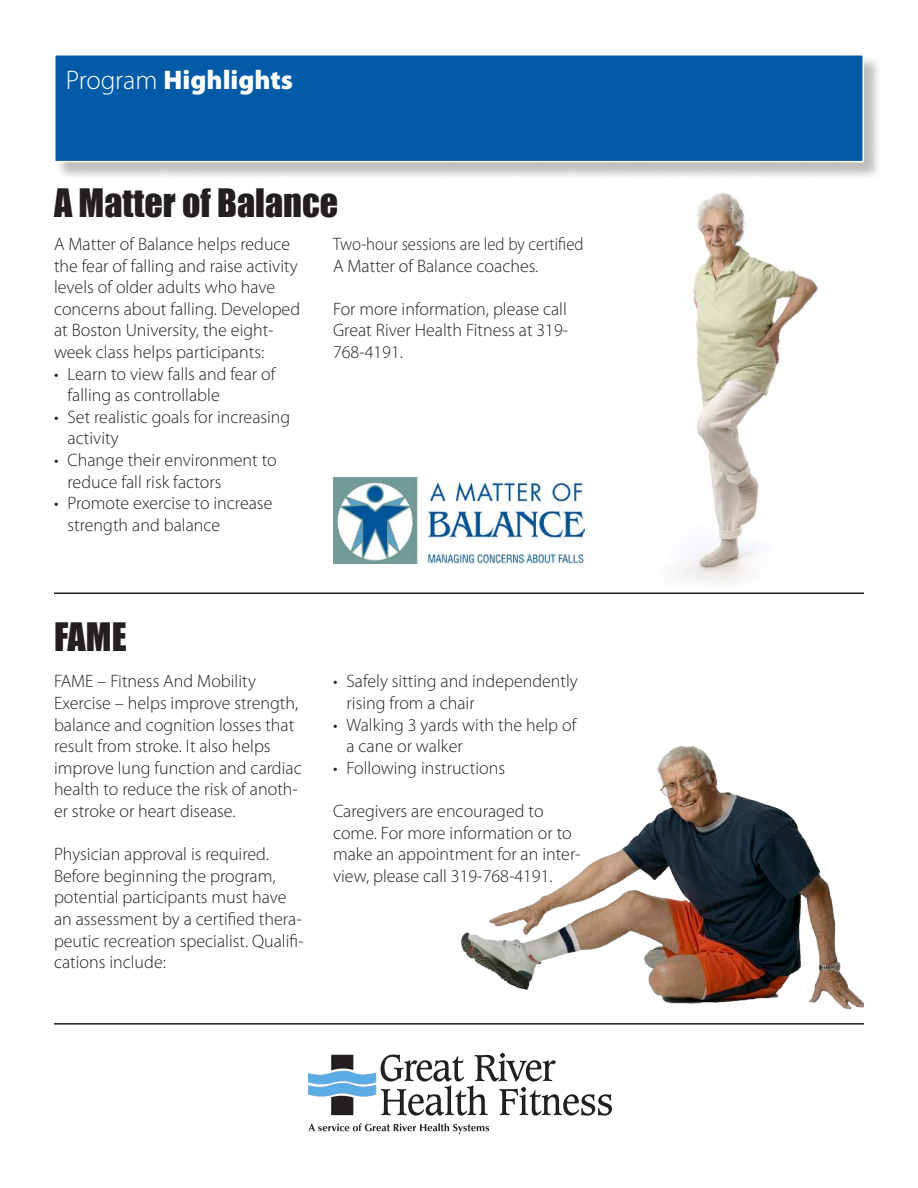
<style>
.page{position:relative;width:918px;height:1188px;background:#fff}
.page>*{position:absolute;margin:0;border:0;box-sizing:border-box;transform-origin:0 0}
.Head{font:36px "Impact";color:#231f20}
.t1{font:900 27px "Myriad Pro";color:#fff}
.body{font:300 18px/21.6px "Myriad Pro";color:#231f20}
.bullet{font:300 18px/21.6px "Myriad Pro";color:#231f20}
.body-2{font:300 18px/21.6px "Myriad Pro";color:#231f20;scale:.93 1}
.s1{font-weight:300}
</style>
<div class="page">
<img style="left:681px;top:193px;width:137px;height:391px">
<div style="left:55px;top:55px;width:827px;height:125px;background:#231f20;opacity:.3"></div>
<div style="left:54px;top:54px;width:810px;height:108px;background:#015ba7;border:2px solid #fff"></div>
<svg style="left:308px;top:1053px;width:304px;height:63px"></svg>
<svg style="left:308px;top:1123px;width:181px;height:11px"></svg>
<img style="left:333px;top:477px;width:252px;height:87px">
<hr style="left:54px;top:592px;width:810px;height:2px;background:#231f20">
<hr style="left:54px;top:1023px;width:810px;height:2px;background:#231f20">
<img style="left:388px;top:746px;width:477px;height:279px">
<p class="t1" style="left:66px;top:61px;width:229px"><span class="s1">Program</span> Highlights</p>
<p class="Head" style="left:54px;top:175px;width:286px">A Matter of Balance</p>
<p class="body" style="left:54px;top:233px;width:248px">A Matter of Balance helps reduce the fear of falling and raise activity levels of older adults who have concerns about falling. Developed at Boston University, the eight&shy;week class helps participants:</p>
<p class="bullet" style="left:68px;top:363px;width:209px;text-indent:-14px">• Learn to view falls and fear of falling as controllable</p>
<p class="bullet" style="left:68px;top:406px;width:224px;text-indent:-14px">• Set realistic goals for increasing activity</p>
<p class="bullet" style="left:68px;top:449px;width:211px;text-indent:-14px">• Change their environment to reduce fall risk factors</p>
<p class="bullet" style="left:68px;top:492px;width:206px;text-indent:-14px">• Promote exercise to increase strength and balance</p>
<p class="body-2" style="left:333px;top:233px;width:271px">Two-hour sessions are led by certified<br>A Matter of Balance coaches.</p>
<p class="body" style="left:333px;top:298px;width:237px;text-align:justify">For more information, please call Great River Health Fitness at 319- 768-4191.</p>
<p class="Head" style="left:54px;top:608px;width:74px">FAME</p>
<p class="body" style="left:54px;top:670px;width:249px">FAME – Fitness And Mobility<br>Exercise – helps improve strength, balance and cognition losses that result from stroke. It also helps improve lung function and cardiac health to reduce the risk of anoth&shy;er stroke or heart disease.</p>
<p class="body" style="left:54px;top:843px;width:251px">Physician approval is required.<br>Before beginning the program, potential participants must have an assessment by a certified thera&shy;peutic recreation specialist. Qualifi&shy;cations include:</p>
<p class="bullet" style="left:346px;top:670px;width:233px;text-indent:-14px">• Safely sitting and independently rising from a chair</p>
<p class="bullet" style="left:346px;top:714px;width:231px;text-indent:-14px">• Walking 3 yards with the help of a cane or walker</p>
<p class="bullet" style="left:333px;top:757px;width:174px">• Following instructions</p>
<p class="body" style="left:333px;top:800px;width:249px">Caregivers are encouraged to come. For more information or to make an appointment for an inter&shy;view, please call 319-768-4191.</p>
</div>
